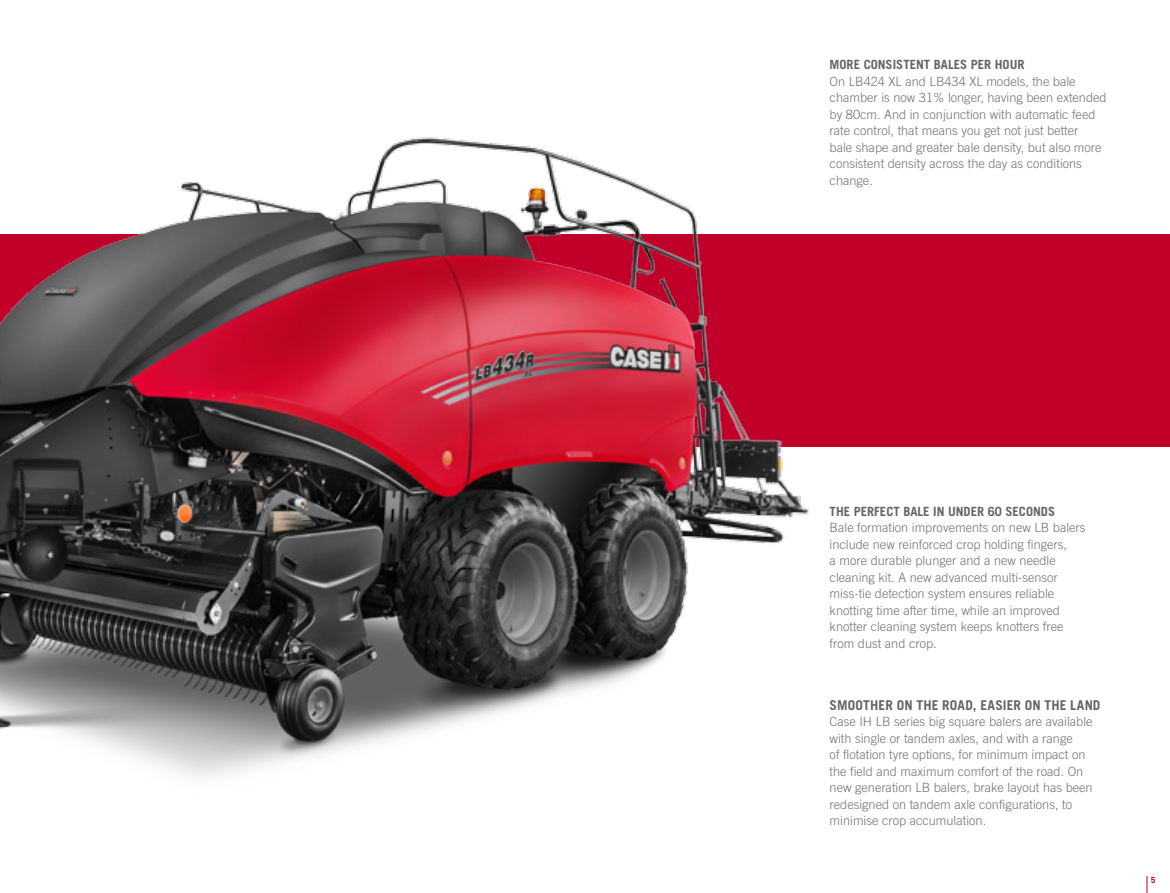
<style>
.page{position:relative;width:1170px;height:893px;background:#fff}
.page>*{position:absolute;margin:0;border:0;box-sizing:border-box;transform-origin:0 0}
.t1{font:700 13.5px "Trade Gothic LT Std";letter-spacing:.01em;color:#646567}
.t2{font:300 12.75px/16.5px "Trade Gothic LT Std";color:#707172}
.t3{font:700 12.75px "Trade Gothic LT Std";color:#646567}
.t4{font:700 8.7px "DIN";color:#c1002a}
</style>
<div class="page">
<div style="left:0;top:234px;width:1169px;height:212px;background:#c1002a"></div>
<svg style="left:1146px;top:876px;width:1px;height:17px"></svg>
<img style="left:0;top:137px;width:1032px;height:640px">
<p class="t3" style="left:829px;top:57px;width:196px">MORE CONSISTENT BALES PER HOUR</p>
<p class="t2" style="left:829px;top:73px;width:278px">On LB424 XL and LB434 XL models, the bale chamber is now 31% longer, having been extended by 80cm. And in conjunction with automatic feed rate control, that means you get not just better<br>bale shape and greater bale density, but also more consistent density across the day as conditions change.</p>
<p class="t3" style="left:829px;top:503px;width:227px">THE PERFECT BALE IN UNDER 60 SECONDS</p>
<p class="t2" style="left:829px;top:519px;width:257px">Bale formation improvements on new LB balers include new reinforced crop holding fingers,<br>a more durable plunger and a new needle cleaning kit. A new advanced multi-sensor miss-tie detection system ensures reliable knotting time after time, while an improved knotter cleaning system keeps knotters free from dust and crop.</p>
<p class="t1" style="left:829px;top:697px;width:272px">SMOOTHER ON THE ROAD, EASIER ON THE LAND</p>
<p class="t2" style="left:829px;top:713px;width:264px">Case IH LB series big square balers are available with single or tandem axles, and with a range<br>of flotation tyre options, for minimum impact on the field and maximum comfort of the road. On new generation LB balers, brake layout has been redesigned on tandem axle configurations, to minimise crop accumulation.</p>
<p class="t4" style="left:1150px;top:874px;width:6px">5</p>
</div>
